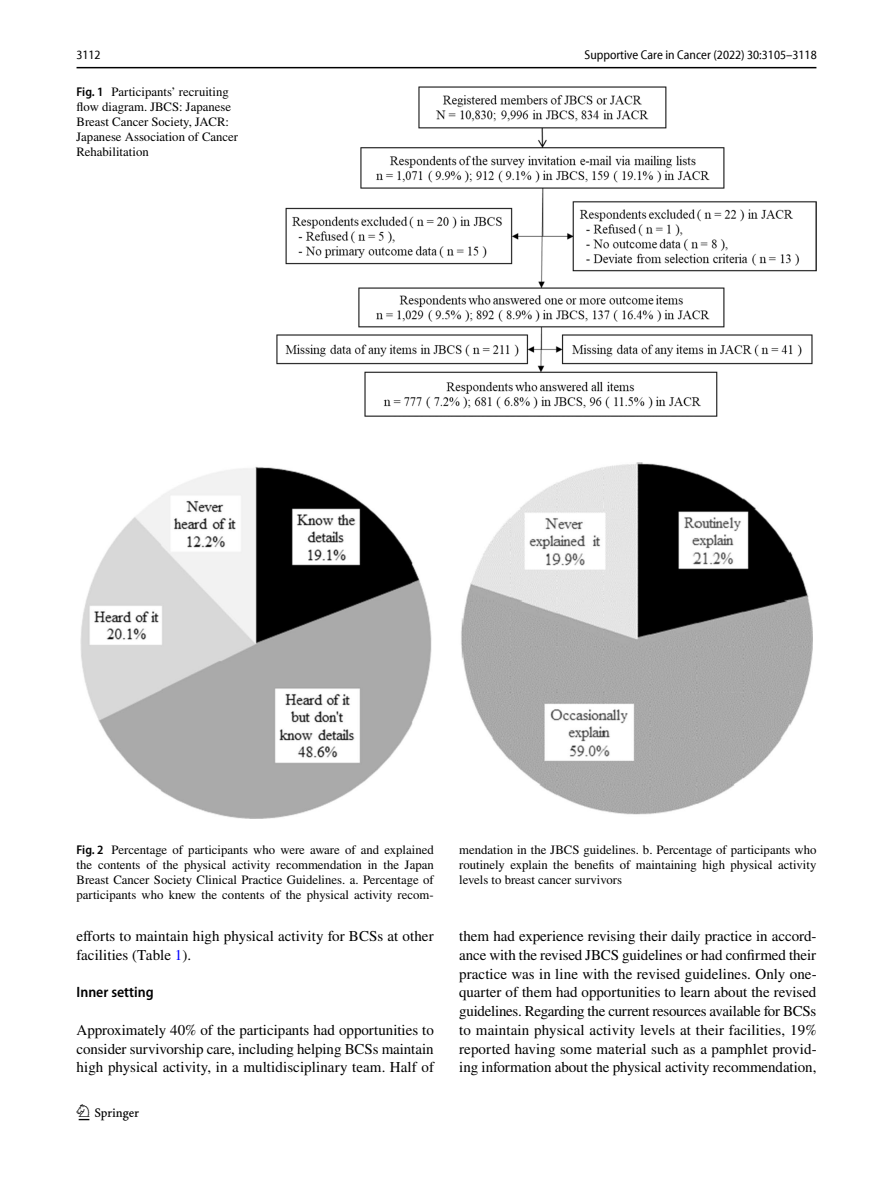
<style>
.page{position:relative;width:893px;height:1187px;background:#fff}
.page>*{position:absolute;margin:0;border:0;box-sizing:border-box;transform-origin:0 0}
.t1{font:22.5px "Springnew Regular 2";color:#000}
.t2{font:15px/18.8px "STIX";letter-spacing:.005em;color:#000;text-align:justify}
.t3{font:600 semi-condensed 15px "Myriad Pro";color:#000}
.t4{font:12.75px/15px "STIX";color:#000;text-align:justify}
.t5{font:semi-condensed 12.75px "Myriad Pro Unic";color:#000}
.s1{font-family:"Myriad Pro";font-weight:600;font-stretch:semi-condensed}
.s2{color:#00f}
</style>
<div class="page">
<hr style="left:77px;top:67px;width:739px;height:1px;background:#000">
<img style="left:276px;top:87px;width:540px;height:329px">
<img style="left:81px;top:462px;width:731px;height:356px">
<p class="t5" style="left:76px;top:50px;width:26px">3112</p>
<p class="t5" style="left:585px;top:50px;width:234px">Supportive Care in Cancer (2022) 30:3105–3118</p>
<p class="t4" style="left:77px;top:85px;width:163px;text-align:left"><span class="s1">Fig. 1</span> Participants’ recruiting flow diagram. JBCS: Japanese<br>Breast Cancer Society, JACR:<br>Japanese Association of Cancer<br>Rehabilitation</p>
<p class="t4" style="left:77px;top:842px;width:359px"><span class="s1">Fig. 2</span> Percentage of participants who were aware of and explained the contents of the physical activity recommendation in the Japan Breast Cancer Society Clinical Practice Guidelines. a. Percentage of participants who knew the contents of the physical activity recom-</p>
<p class="t4" style="left:459px;top:842px;width:359px">mendation in the JBCS guidelines. b. Percentage of participants who routinely explain the benefits of maintaining high physical activity levels to breast cancer survivors</p>
<p class="t2" style="left:77px;top:927px;width:359px">efforts to maintain high physical activity for BCSs at other facilities (Table <span class="s2">1</span>).</p>
<p class="t3" style="left:77px;top:983px;width:79px">Inner setting</p>
<p class="t2" style="left:77px;top:1021px;width:359px">Approximately 40% of the participants had opportunities to consider survivorship care, including helping BCSs maintain high physical activity, in a multidisciplinary team. Half of</p>
<h1 class="t1" style="left:79px;top:1104px;width:62px">1 3</h1>
<p class="t2" style="left:459px;top:927px;width:359px">them had experience revising their daily practice in accord&shy;ance with the revised JBCS guidelines or had confirmed their practice was in line with the revised guidelines. Only one&shy;quarter of them had opportunities to learn about the revised guidelines. Regarding the current resources available for BCSs to maintain physical activity levels at their facilities, 19% reported having some material such as a pamphlet provid&shy;ing information about the physical activity recommendation,</p>
</div>
